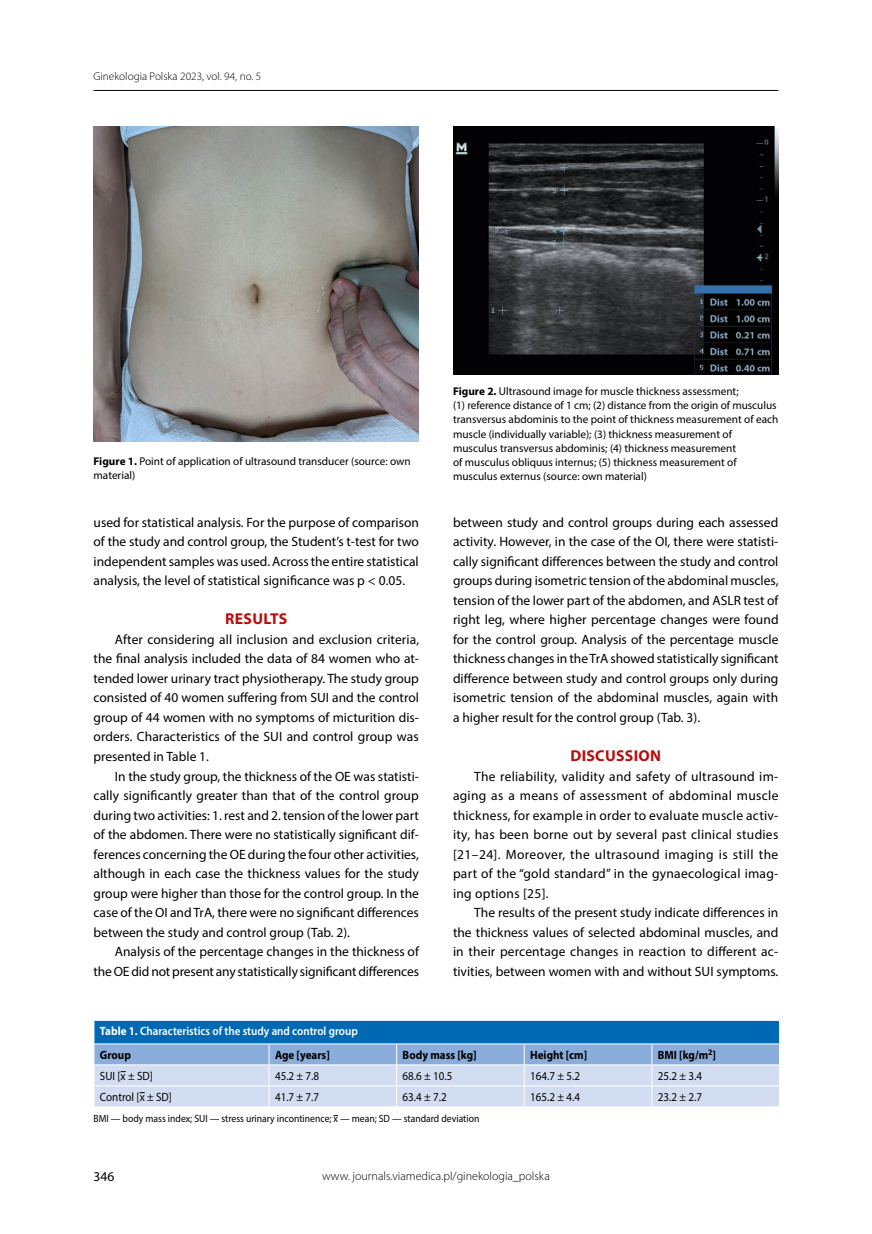
<style>
.page{position:relative;width:872px;height:1234px;background:#fff}
.page>*{position:absolute;margin:0;border:0;box-sizing:border-box;transform-origin:0 0}
.t1{font:700 15.75px "Myriad Pro";letter-spacing:.02em;color:#b70e0c}
.t2{font:13.5px/19.5px "Myriad Pro";color:#000;text-align:justify}
.t3{font:12px "Myriad Pro";color:#000;scale:.92 1}
.t4{font:600 12px/23.5px "Myriad Pro";color:#fff;scale:.92 1}
.t5{font:300 12px "Myriad Pro";color:#000}
.t6{font:700 12px "Myriad Pro";color:#000;scale:.92 1}
.t7{font:11.25px/14.2px "Myriad Pro";color:#000}
.t8{font:300 11.25px "Myriad Pro";color:#000}
.t9{font:10.5px "Myriad Pro";color:#000;scale:.92 1}
.s1{font-weight:700}
.s2{font-weight:700;color:#000}
</style>
<div class="page">
<hr style="left:94px;top:90px;width:684px;height:1px;background:#000">
<img style="left:94px;top:126px;width:325px;height:315px">
<img style="left:453px;top:126px;width:325px;height:248px">
<svg style="left:94px;top:1020px;width:686px;height:86px;background:#8eb5dd"></svg>
<p class="t8" style="left:94px;top:71px;width:169px">Ginekologia Polska 2023, vol. 94, no. 5</p>
<p class="t7" style="left:94px;top:454px;width:319px"><span class="s1">Figure 1.</span> Point of application of ultrasound transducer (source: own material)</p>
<p class="t2" style="left:94px;top:512px;width:327px">used for statistical analysis. For the purpose of comparison of the study and control group, the Student’s t-test for two independent samples was used. Across the entire statistical analysis, the level of statistical significance was p &lt; 0.05.</p>
<p class="t1" style="left:225px;top:608px;width:64px">RESULTS</p>
<p class="t2" style="left:94px;top:629px;width:327px;text-indent:21px">After considering all inclusion and exclusion criteria, the final analysis included the data of 84 women who at&shy;tended lower urinary tract physiotherapy. The study group consisted of 40 women suffering from SUI and the control group of 44 women with no symptoms of micturition dis&shy;orders. Characteristics of the SUI and control group was presented in Table 1.</p>
<p class="t2" style="left:94px;top:765px;width:327px;text-indent:21px">In the study group, the thickness of the OE was statisti&shy;cally significantly greater than that of the control group during two activities: 1. rest and 2. tension of the lower part of the abdomen. There were no statistically significant dif&shy;ferences concerning the OE during the four other activities, although in each case the thickness values for the study group were higher than those for the control group. In the case of the OI and TrA, there were no significant differences between the study and control group (Tab. 2).</p>
<p class="t2" style="left:94px;top:941px;width:327px;text-align:right">Analysis of the percentage changes in the thickness of the OE did not present any statistically significant differences</p>
<p class="t7" style="left:453px;top:384px;width:327px"><span class="s1">Figure 2.</span> Ultrasound image for muscle thickness assessment;<br>(1) reference distance of 1 cm; (2) distance from the origin of musculus transversus abdominis to the point of thickness measurement of each muscle (individually variable); (3) thickness measurement of musculus transversus abdominis; (4) thickness measurement<br>of musculus obliquus internus; (5) thickness measurement of musculus externus (source: own material)</p>
<p class="t2" style="left:453px;top:512px;width:327px">between study and control groups during each assessed activity. However, in the case of the OI, there were statisti&shy;cally significant differences between the study and control groups during isometric tension of the abdominal muscles, tension of the lower part of the abdomen, and ASLR test of right leg, where higher percentage changes were found for the control group. Analysis of the percentage muscle thickness changes in the TrA showed statistically significant difference between study and control groups only during isometric tension of the abdominal muscles, again with a higher result for the control group (Tab. 3).</p>
<p class="t1" style="left:570px;top:745px;width:92px">DISCUSSION</p>
<p class="t2" style="left:453px;top:765px;width:327px;text-indent:21px">The reliability, validity and safety of ultrasound im&shy;aging as a means of assessment of abdominal muscle thickness, for example in order to evaluate muscle activ&shy;ity, has been borne out by several past clinical studies [21–24]. Moreover, the ultrasound imaging is still the part of the “gold standard” in the gynaecological imag&shy;ing options [25].</p>
<p class="t2" style="left:453px;top:902px;width:327px;text-indent:21px">The results of the present study indicate differences in the thickness values of selected abdominal muscles, and in their percentage changes in reaction to different ac&shy;tivities, between women with and without SUI symptoms.</p>
<p class="t4" style="left:100px;top:1019px;width:282px"><span class="s1">Table 1.</span> Characteristics of the study and control group<br><span class="s2">Group</span></p>
<p class="t6" style="left:275px;top:1046px;width:61px">Age [years]</p>
<p class="t6" style="left:402px;top:1046px;width:82px">Body mass [kg]</p>
<p class="t6" style="left:530px;top:1046px;width:63px">Height [cm]</p>
<p class="t6" style="left:658px;top:1046px;width:65px">BMI [kg/m<sup>2</sup>]</p>
<p class="t3" style="left:100px;top:1068px;width:59px">SUI [x ± SD]</p>
<p class="t3" style="left:275px;top:1068px;width:49px">45.2 ± 7.8</p>
<p class="t3" style="left:402px;top:1068px;width:56px">68.6 ± 10.5</p>
<p class="t3" style="left:530px;top:1068px;width:56px">164.7 ± 5.2</p>
<p class="t3" style="left:658px;top:1068px;width:49px">25.2 ± 3.4</p>
<p class="t3" style="left:100px;top:1089px;width:80px">Control [x ± SD]</p>
<p class="t3" style="left:275px;top:1089px;width:49px">41.7 ± 7.7</p>
<p class="t3" style="left:402px;top:1089px;width:49px">63.4 ± 7.2</p>
<p class="t3" style="left:530px;top:1089px;width:56px">165.2 ± 4.4</p>
<p class="t3" style="left:658px;top:1089px;width:49px">23.2 ± 2.7</p>
<p class="t9" style="left:94px;top:1112px;width:421px">BMI — body mass index; SUI — stress urinary incontinence; x — mean; SD — standard deviation</p>
<p class="t2" style="left:94px;top:1166px;width:22px">346</p>
<p class="t5" style="left:322px;top:1169px;width:229px">www. journals.viamedica.pl/ginekologia_polska</p>
</div>
